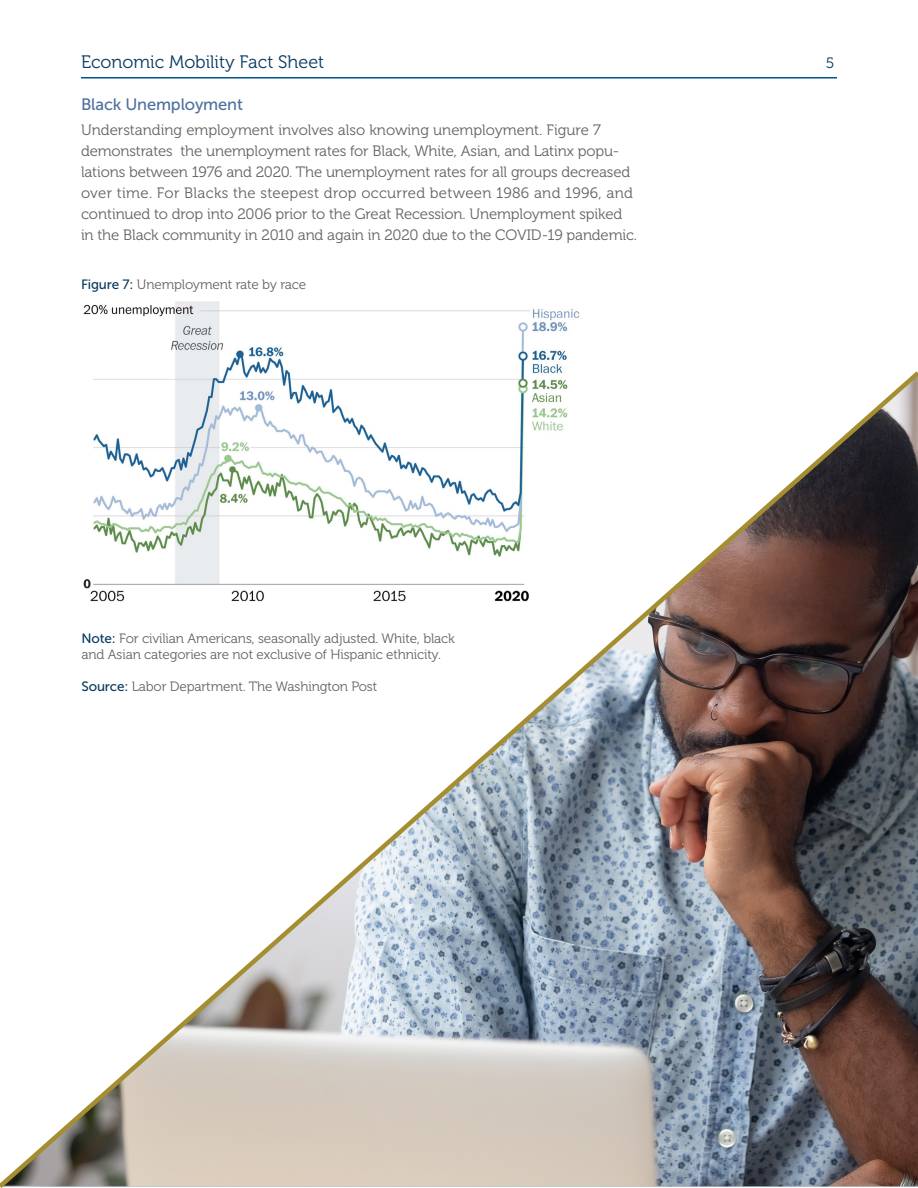
<style>
.page{position:relative;width:918px;height:1188px;background:#fff}
.page>*{position:absolute;margin:0;border:0;box-sizing:border-box;transform-origin:0 0}
.t1{font:18px "Museo 300";color:#083a5e}
.t2{font:16.5px "Museo Sans 500";letter-spacing:-.01em;color:#4f709e}
.t3{font:15px/21px "Museo 300";letter-spacing:-.01em;color:#636366}
.t4{font:15px "Museo 300";color:#083a5e}
.t5{font:13.5px/16.5px "Museo 300";letter-spacing:-.01em;color:#636366}
.s1{font-family:"Museo Sans 500";color:#083a5e}
</style>
<div class="page">
<hr style="left:81px;top:77px;width:756px;height:2px;background:#01558a">
<img style="left:0;top:371px;width:918px;height:817px">
<img style="left:64px;top:301px;width:535px;height:313px">
<p class="t1" style="left:81px;top:52px;width:245px">Economic Mobility Fact Sheet</p>
<p class="t4" style="left:826px;top:55px;width:10px">5</p>
<p class="t2" style="left:81px;top:95px;width:163px">Black Unemployment</p>
<p class="t3" style="left:81px;top:119px;width:558px">Understanding employment involves also knowing unemployment. Figure 7 demonstrates the unemployment rates for Black, White, Asian, and Latinx popu&shy;lations between 1976 and 2020. The unemployment rates for all groups decreased over time. For Blacks the steepest drop occurred between 1986 and 1996, and continued to drop into 2006 prior to the Great Recession. Unemployment spiked in the Black community in 2010 and again in 2020 due to the COVID-19 pandemic.</p>
<p class="t5" style="left:81px;top:276px;width:227px"><span class="s1">Figure 7:</span> Unemployment rate by race</p>
<p class="t5" style="left:81px;top:630px;width:375px"><span class="s1">Note:</span> For civilian Americans, seasonally adjusted. White, black and Asian categories are not exclusive of Hispanic ethnicity.</p>
<p class="t5" style="left:81px;top:678px;width:297px"><span class="s1">Source:</span> Labor Department. The Washington Post</p>
</div>
